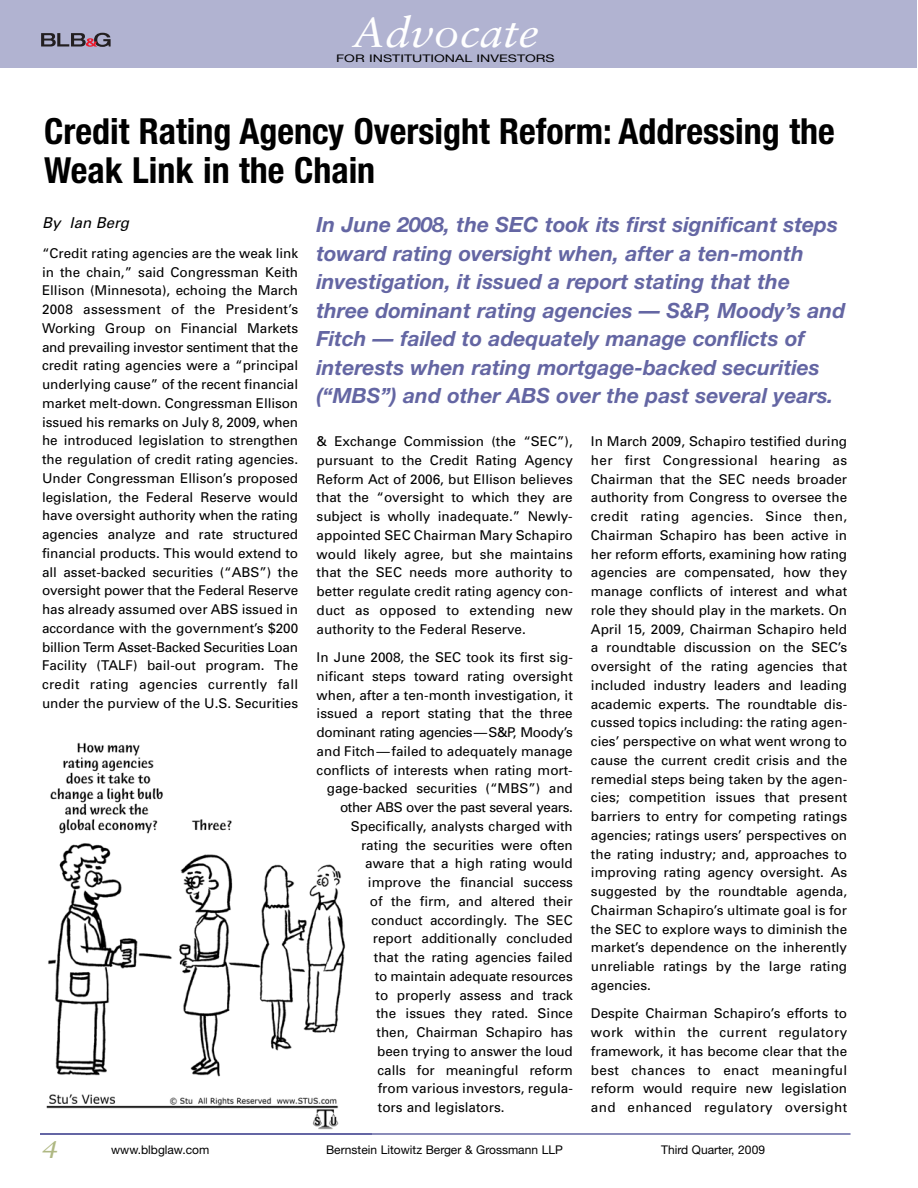
<style>
.page{position:relative;width:918px;height:1188px;background:#fff}
.page>*{position:absolute;margin:0;border:0;box-sizing:border-box;transform-origin:0 0}
.t1{font:italic 42px "Sabon";color:#fff;scale:1.1 1}
.t2{font:700 condensed 36px/39px "Helvetica Neue";color:#000}
.t3{font:italic 24px "Sabon";color:#afb883;scale:1.25 1}
.t4{font:italic 700 21px/28.5px "Helvetica Neue";color:#6466a3}
.t5{font:italic 15px "Univers";color:#000}
.t6{font:13.5px/18.8px "Univers";color:#000;text-align:justify}
.t7{font:13.5px "Univers";letter-spacing:-.03em;color:#000}
.t8{font:12px "Helvetica Neue";color:#000}
.t9{font:10.5px "Helvetica Neue";color:#000;scale:1.35 1}
</style>
<div class="page">
<hr style="left:41px;top:1133px;width:810px;height:2px;background:#6466a3">
<div style="left:0;top:0;width:916px;height:68px;background:#b1b3d1"></div>
<svg style="left:41px;top:33px;width:70px;height:14px"></svg>
<img style="left:40px;top:742px;width:306px;height:392px">
<img style="left:41px;top:1133px;width:305px;height:1px">
<h1 class="t1" style="left:352px;top:14px;width:172px">Advocate</h1>
<p class="t9" style="left:336px;top:55px;width:163px">FOR INSTITUTIONAL INVESTORS</p>
<h2 class="t2" style="left:44px;top:115px;width:792px">Credit Rating Agency Oversight Reform: Addressing the<br>Weak Link in the Chain</h2>
<p class="t5" style="left:42px;top:217px;width:92px">By Ian Berg</p>
<p class="t6" style="left:42px;top:245px;width:258px">“Credit rating agencies are the weak link in the chain,” said Congressman Keith Ellison (Minnesota), echoing the March 2008 assessment of the President’s Working Group on Financial Markets and prevailing investor sentiment that the credit rating agencies were a “principal underlying cause” of the recent financial market melt-down. Congressman Ellison issued his remarks on July 8, 2009, when he introduced legislation to strengthen the regulation of credit rating agencies.<br>Under Congressman Ellison’s proposed legislation, the Federal Reserve would have oversight authority when the rating agencies analyze and rate structured financial products. This would extend to all asset-backed securities (“ABS”) the oversight power that the Federal Reserve has already assumed over ABS issued in accordance with the government’s $200 billion Term Asset-Backed Securities Loan Facility (TALF) bail-out program. The credit rating agencies currently fall under the purview of the U.S. Securities</p>
<p class="t4" style="left:316px;top:213px;width:530px">In June 2008, the SEC took its first significant steps toward rating oversight when, after a ten-month investigation, it issued a report stating that the three dominant rating agencies — S&amp;P, Moody’s and Fitch — failed to adequately manage conflicts of interests when rating mortgage-backed securities (“MBS”) and other ABS over the past several years.</p>
<p class="t6" style="left:317px;top:433px;width:258px">&amp; Exchange Commission (the “SEC”), pursuant to the Credit Rating Agency Reform Act of 2006, but Ellison believes that the “oversight to which they are subject is wholly inadequate.” Newly&shy;appointed SEC Chairman Mary Schapiro would likely agree, but she maintains that the SEC needs more authority to better regulate credit rating agency con&shy;duct as opposed to extending new authority to the Federal Reserve.</p>
<p class="t6" style="left:317px;top:649px;width:258px">In June 2008, the SEC took its first sig-</p>
<p class="t6" style="left:317px;top:668px;width:258px">nificant steps toward rating oversight</p>
<p class="t6" style="left:317px;top:687px;width:258px">when, after a ten-month investigation, it</p>
<p class="t6" style="left:317px;top:705px;width:258px">issued a report stating that the three</p>
<p class="t7" style="left:317px;top:727px;width:258px">dominant rating agencies—S&amp;P, Moody’s</p>
<p class="t6" style="left:317px;top:743px;width:258px">and Fitch—failed to adequately manage</p>
<p class="t6" style="left:317px;top:762px;width:258px">conflicts of interests when rating mort-</p>
<p class="t6" style="left:327px;top:780px;width:247px">gage-backed securities (“MBS”) and</p>
<p class="t7" style="left:340px;top:802px;width:234px">other ABS over the past several years.</p>
<p class="t6" style="left:351px;top:818px;width:224px">Specifically, analysts charged with</p>
<p class="t6" style="left:361px;top:837px;width:213px">rating the securities were often</p>
<p class="t6" style="left:365px;top:855px;width:209px">aware that a high rating would</p>
<p class="t6" style="left:368px;top:874px;width:206px">improve the financial success</p>
<p class="t6" style="left:370px;top:893px;width:204px">of the firm, and altered their</p>
<p class="t6" style="left:372px;top:912px;width:203px">conduct accordingly. The SEC</p>
<p class="t6" style="left:373px;top:930px;width:202px">report additionally concluded</p>
<p class="t6" style="left:374px;top:949px;width:200px">that the rating agencies failed</p>
<p class="t6" style="left:375px;top:968px;width:200px">to maintain adequate resources</p>
<p class="t6" style="left:376px;top:987px;width:199px">to properly assess and track</p>
<p class="t6" style="left:376px;top:1005px;width:198px">the issues they rated. Since</p>
<p class="t6" style="left:377px;top:1024px;width:198px">then, Chairman Schapiro has</p>
<p class="t6" style="left:377px;top:1043px;width:197px">been trying to answer the loud</p>
<p class="t6" style="left:377px;top:1062px;width:197px">calls for meaningful reform</p>
<p class="t6" style="left:378px;top:1080px;width:197px">from various investors, regula-</p>
<p class="t6" style="left:378px;top:1099px;width:128px">tors and legislators.</p>
<p class="t6" style="left:591px;top:433px;width:258px">In March 2009, Schapiro testified during her first Congressional hearing as Chairman that the SEC needs broader authority from Congress to oversee the credit rating agencies. Since then, Chairman Schapiro has been active in her reform efforts, examining how rating agencies are compensated, how they manage conflicts of interest and what role they should play in the markets. On April 15, 2009, Chairman Schapiro held a roundtable discussion on the SEC’s oversight of the rating agencies that included industry leaders and leading academic experts. The roundtable dis&shy;cussed topics including: the rating agen&shy;cies’ perspective on what went wrong to cause the current credit crisis and the remedial steps being taken by the agen&shy;cies; competition issues that present barriers to entry for competing ratings agencies; ratings users’ perspectives on the rating industry; and, approaches to improving rating agency oversight. As suggested by the roundtable agenda, Chairman Schapiro’s ultimate goal is for the SEC to explore ways to diminish the market’s dependence on the inherently unreliable ratings by the large rating agencies.</p>
<p class="t6" style="left:591px;top:1005px;width:258px">Despite Chairman Schapiro’s efforts to work within the current regulatory framework, it has become clear that the best chances to enact meaningful reform would require new legislation and enhanced regulatory oversight</p>
<h3 class="t3" style="left:42px;top:1140px;width:15px">4</h3>
<p class="t8" style="left:111px;top:1146px;width:100px">www.blbglaw.com</p>
<p class="t8" style="left:326px;top:1146px;width:238px">Bernstein Litowitz Berger &amp; Grossmann LLP</p>
<p class="t8" style="left:661px;top:1146px;width:105px">Third Quarter, 2009</p>
</div>
